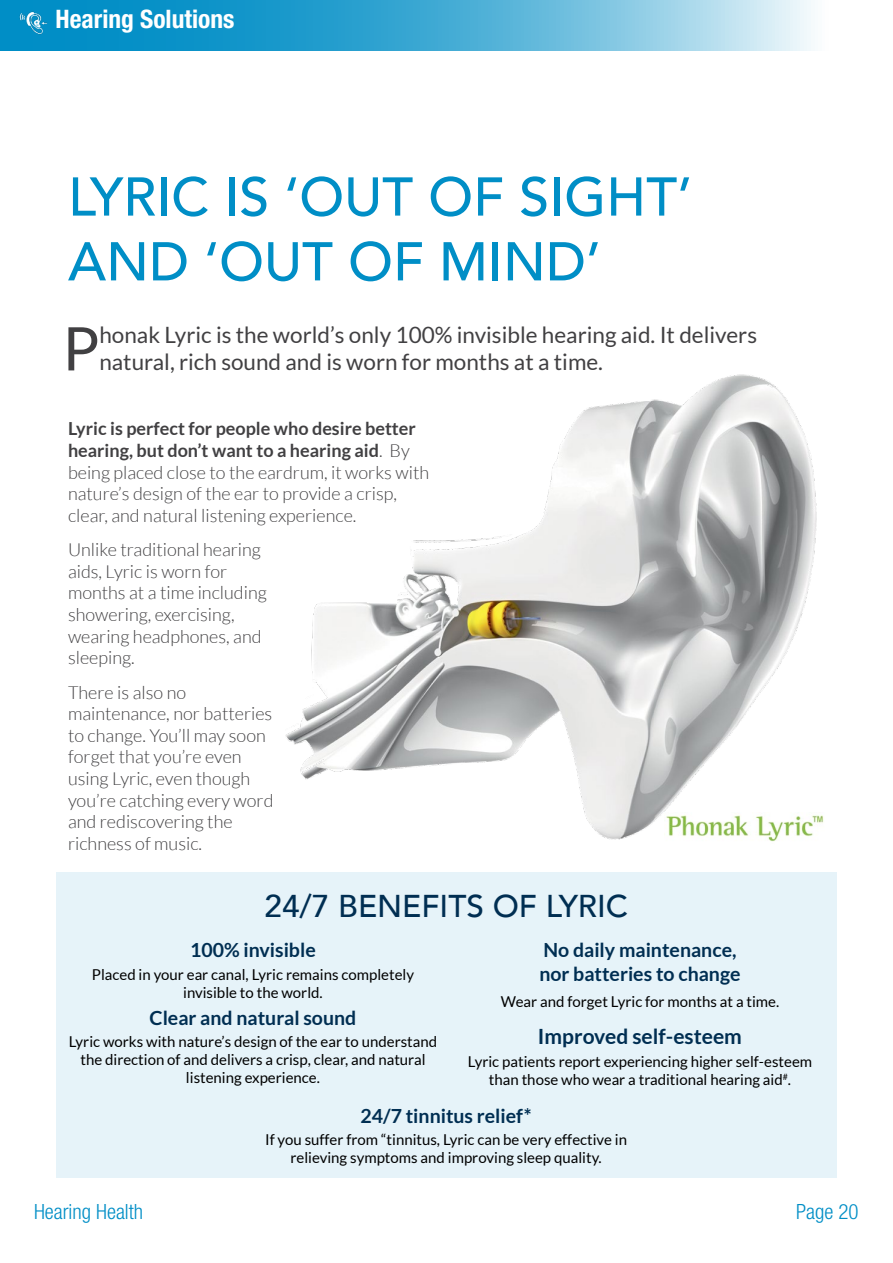
<style>
.page{position:relative;width:893px;height:1263px;background:#fff}
.page>*{position:absolute;margin:0;border:0;box-sizing:border-box;transform-origin:0 0}
.t1{font:60.15px "Lato";color:#414042}
.t2{font:500 54px/64.8px "Avenir";color:#008ec6}
.t3{font:500 31.5px "Avenir";color:#002e52}
.t4{font:700 condensed 25.5px "Helvetica Neue LT Std";color:#fff}
.t5{font:22.5px/27px "Lato";color:#414042}
.t6{font:300 condensed 21px "Helvetica Neue LT Std";color:#008ec6}
.t7{font:700 21px "Lato";color:#002e52}
.t8{font:700 19.5px/23.4px "Lato";color:#002e52}
.t9{font:300 18px/21.6px "Lato";color:#414042}
.t10{font:15px/18px "Lato";color:#000;text-align:center}
.s1{font-weight:700}
</style>
<div class="page">
<svg style="left:0;top:0;width:811px;height:51px;background:#4eb0d7"></svg>
<img style="left:19px;top:10px;width:30px;height:26px">
<div style="left:56px;top:872px;width:780px;height:306px;background:#e6f3f9"></div>
<img style="left:285px;top:374px;width:532px;height:466px">
<img style="left:665px;top:812px;width:159px;height:30px">
<h3 class="t4" style="left:56px;top:4px;width:180px">Hearing Solutions</h3>
<h2 class="t2" style="left:68px;top:161px;width:626px">LYRIC IS ‘OUT OF SIGHT’<br>AND ‘OUT OF MIND’</h2>
<h1 class="t1" style="left:63px;top:315px;width:38px">P</h1>
<p class="t5" style="left:99px;top:322px;width:659px">honak Lyric is the world’s only 100% invisible hearing aid. It delivers natural, rich sound and is worn for months at a time.</p>
<p class="t9" style="left:68px;top:418px;width:363px"><span class="s1">Lyric is perfect for people who desire better hearing, but don’t want to a hearing aid</span>. By being placed close to the eardrum, it works with nature’s design of the ear to provide a crisp, clear, and natural listening experience.</p>
<p class="t9" style="left:68px;top:539px;width:200px">Unlike traditional hearing aids, Lyric is worn for months at a time including showering, exercising, wearing headphones, and sleeping.</p>
<p class="t9" style="left:68px;top:681px;width:207px">There is also no maintenance, nor batteries to change. You’ll may soon forget that you’re even using Lyric, even though you’re catching every word and rediscovering the richness of music.</p>
<h3 class="t3" style="left:265px;top:879px;width:365px">24/7 BENEFITS OF LYRIC</h3>
<p class="t8" style="left:190px;top:938px;width:127px">100% invisible</p>
<p class="t10" style="left:92px;top:965px;width:324px">Placed in your ear canal, Lyric remains completely invisible to the world.</p>
<p class="t8" style="left:150px;top:1006px;width:208px">Clear and natural sound</p>
<p class="t10" style="left:69px;top:1033px;width:370px">Lyric works with nature’s design of the ear to understand the direction of and delivers a crisp, clear, and natural listening experience.</p>
<p class="t8" style="left:539px;top:938px;width:203px">No daily maintenance, nor batteries to change</p>
<p class="t10" style="left:501px;top:992px;width:280px">Wear and forget Lyric for months at a time.</p>
<p class="t7" style="left:538px;top:1025px;width:206px">Improved self-esteem</p>
<p class="t10" style="left:468px;top:1052px;width:346px">Lyric patients report experiencing higher self-esteem than those who wear a traditional hearing aid<sup>#</sup>.</p>
<p class="t8" style="left:360px;top:1104px;width:173px">24/7 tinnitus relief*</p>
<p class="t10" style="left:265px;top:1131px;width:363px">If you suffer from “tinnitus, Lyric can be very effective in relieving symptoms and improving sleep quality.</p>
<p class="t6" style="left:34px;top:1200px;width:111px">Hearing Health</p>
<p class="t6" style="left:796px;top:1200px;width:64px">Page 20</p>
</div>
